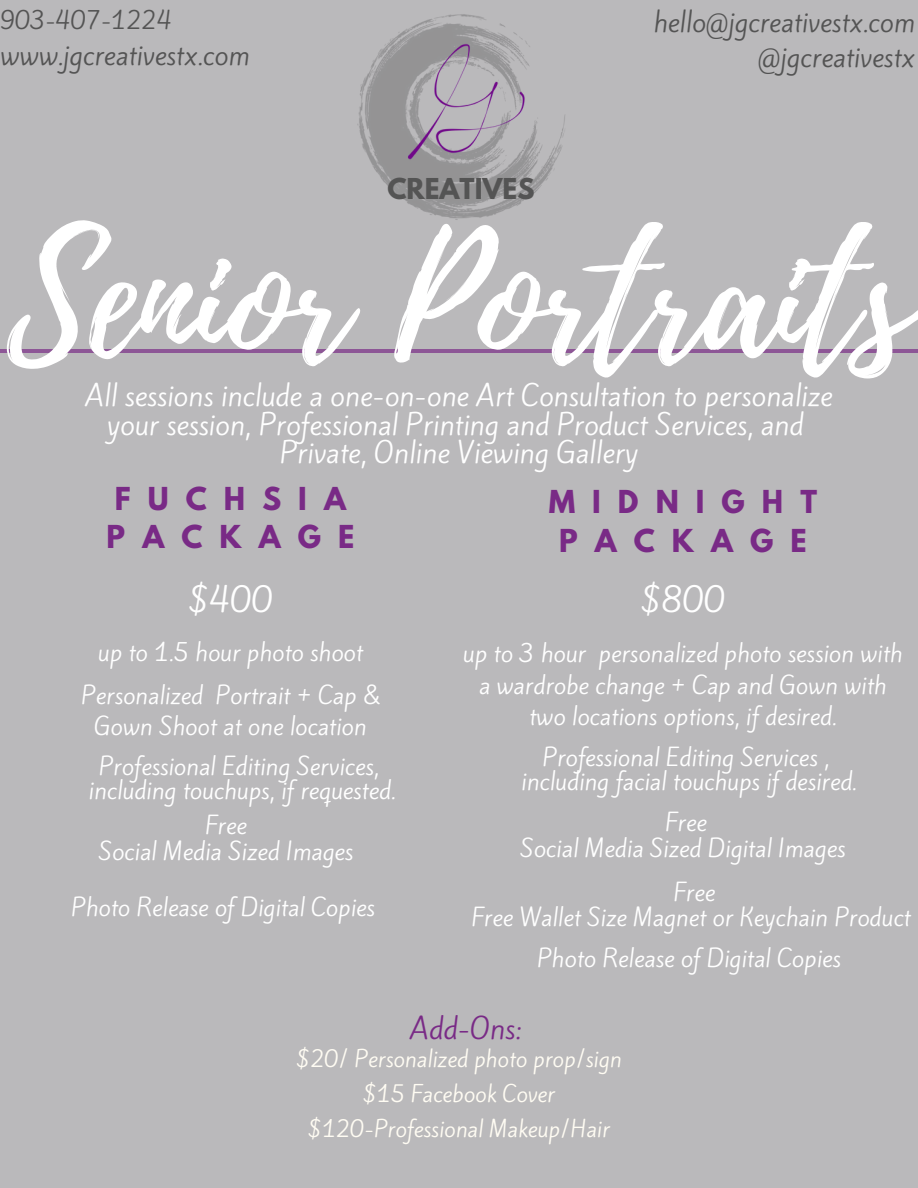
<style>
.page{position:relative;width:918px;height:1188px;background:#bab9bb}
.page>*{position:absolute;margin:0;border:0;box-sizing:border-box;transform-origin:0 0}
.t1{font:165px "Playlist Script";color:#fff}
.t2{font:31.65px "Kite One";color:#fff}
.t3{font:700 28.05px/38.2px "League Spartan";letter-spacing:.61em;color:#792a86}
.t4{font:27px "Kite One";color:#792a86}
.t5{font:26.7px/28.2px "Kite One";color:#fff;text-align:center}
.t6{font:25.5px/34.8px "Kite One";color:#545454;text-align:right}
.t7{font:700 25.5px "League Spartan";color:#545454}
.t8{font:22.5px/31.5px "Kite One";color:#fff;text-align:center}
.t9{font:22.5px "Kite One";color:#545454}
.t10{font:21px/34.8px "Kite One";color:#fffcf3;text-align:center}
</style>
<div class="page">
<hr style="left:0;top:349px;width:918px;height:4px;background:#8d5696">
<img style="left:357px;top:14px;width:208px;height:206px">
<img style="left:402px;top:40px;width:126px;height:126px">
<p class="t9" style="left:0;top:5px;width:173px">903-407-1224</p>
<p class="t6" style="left:0;top:38px;width:251px">www.jgcreativestx.com</p>
<p class="t7" style="left:387px;top:176px;width:149px">CREATIVES</p>
<p class="t6" style="left:653px;top:5px;width:263px">hello@jgcreativestx.com @jgcreativestx</p>
<h1 class="t1" style="left:7px;top:181px;width:906px">Senior Portraits</h1>
<p class="t5" style="left:85px;top:382px;width:749px">All sessions include a one-on-one Art Consultation to personalize your session, Professional Printing and Product Services, and<br>Private, Online Viewing Gallery</p>
<p class="t3" style="left:107px;top:483px;width:249px">FUCHSIA<br>PACKAGE</p>
<h2 class="t2" style="left:188px;top:578px;width:86px">$400</h2>
<p class="t8" style="left:98px;top:637px;width:267px">up to 1.5 hour photo shoot</p>
<p class="t8" style="left:81px;top:680px;width:300px">Personalized Portrait + Cap &amp;<br>Gown Shoot at one location</p>
<p class="t3" style="left:549px;top:487px;width:270px;text-align:center">MIDNIGHT<br>PACKAGE</p>
<h2 class="t2" style="left:640px;top:578px;width:87px">$800</h2>
<p class="t8" style="left:463px;top:638px;width:441px">up to 3 hour personalized photo session with a wardrobe change + Cap and Gown with two locations options, if desired.</p>
<p class="t8" style="left:89px;top:755px;width:309px;line-height:23.7px">Professional Editing Services, including touchups, if requested.</p>
<p class="t8" style="left:521px;top:746px;width:337px;line-height:23.7px">Professional Editing Services , including facial touchups if desired.</p>
<p class="t8" style="left:99px;top:813px;width:256px;line-height:25.8px">Free<br>Social Media Sized Images</p>
<p class="t8" style="left:71px;top:892px;width:305px">Photo Release of Digital Copies</p>
<p class="t8" style="left:520px;top:809px;width:327px;line-height:25.8px">Free<br>Social Media Sized Digital Images</p>
<p class="t8" style="left:471px;top:879px;width:441px;line-height:25.8px">Free<br>Free Wallet Size Magnet or Keychain Product</p>
<p class="t8" style="left:537px;top:943px;width:305px">Photo Release of Digital Copies</p>
<p class="t4" style="left:410px;top:1009px;width:112px">Add-Ons:</p>
<p class="t10" style="left:296px;top:1042px;width:327px">$20/ Personalized photo prop/sign $15 Facebook Cover $120-Professional Makeup/Hair</p>
</div>
